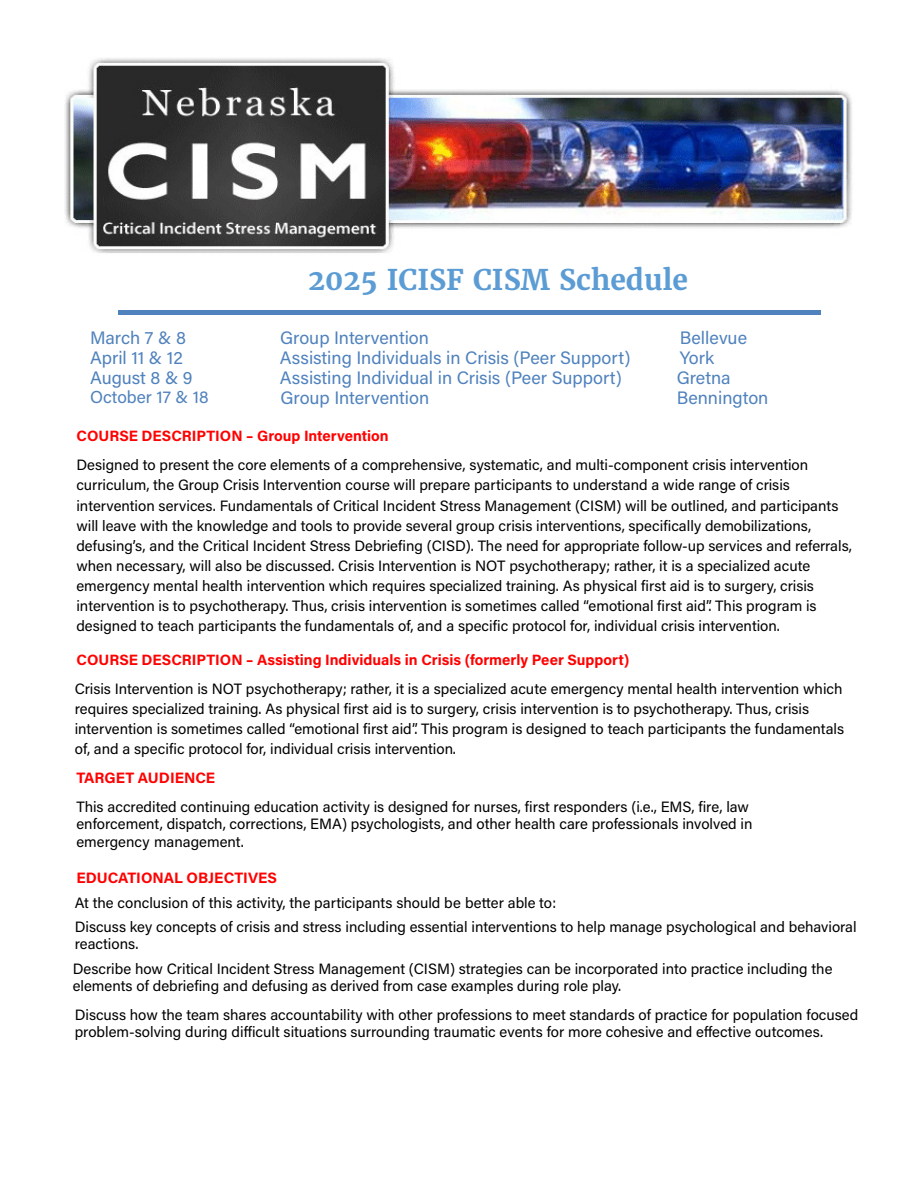
<style>
.page{position:relative;width:918px;height:1188px;background:#fff}
.page>*{position:absolute;margin:0;border:0;box-sizing:border-box;transform-origin:0 0}
.t1{font:700 28.5px "Merriweather";color:#5c9cd4}
.t2{font:18px/20.1px "Acumin Pro";color:#5082bd}
.t3{font:17.25px "Acumin Pro";color:#5082bd}
.t4{font:15px/20.1px "Acumin Pro";color:#000}
.t5{font:700 15px "Acumin Pro";color:#f00}
</style>
<div class="page">
<img style="left:65px;top:58px;width:787px;height:195px">
<div style="left:118px;top:310px;width:703px;height:5px;background:#5082bd"></div>
<p class="t2" style="left:90px;top:327px;width:104px">March 7 &amp; 8<br>April 11 &amp; 12<br>August 8 &amp; 9</p>
<p class="t3" style="left:90px;top:385px;width:120px">October 17 &amp; 18</p>
<h1 class="t1" style="left:308px;top:262px;width:382px">2025 ICISF CISM Schedule</h1>
<p class="t2" style="left:280px;top:327px;width:352px">Group Intervention<br>Assisting Individuals in Crisis (Peer Support)<br>Assisting Individual in Crisis (Peer Support)<br>Group Intervention</p>
<p class="t2" style="left:677px;top:327px;width:93px">Bellevue<br>York<br>Gretna<br>Bennington</p>
<p class="t5" style="left:76px;top:426px;width:314px">COURSE DESCRIPTION – Group Intervention</p>
<p class="t4" style="left:76px;top:454px;width:777px">Designed to present the core elements of a comprehensive, systematic, and multi-component crisis intervention curriculum, the Group Crisis Intervention course will prepare participants to understand a wide range of crisis intervention services. Fundamentals of Critical Incident Stress Management (CISM) will be outlined, and participants will leave with the knowledge and tools to provide several group crisis interventions, specifically demobilizations, defusing’s, and the Critical Incident Stress Debriefing (CISD). The need for appropriate follow-up services and referrals, when necessary, will also be discussed. Crisis Intervention is NOT psychotherapy; rather, it is a specialized acute emergency mental health intervention which requires specialized training. As physical first aid is to surgery, crisis intervention is to psychotherapy. Thus, crisis intervention is sometimes called “emotional first aid”. This program is designed to teach participants the fundamentals of, and a specific protocol for, individual crisis intervention.</p>
<p class="t5" style="left:76px;top:649px;width:555px">COURSE DESCRIPTION – Assisting Individuals in Crisis (formerly Peer Support)</p>
<p class="t4" style="left:75px;top:678px;width:771px">Crisis Intervention is NOT psychotherapy; rather, it is a specialized acute emergency mental health intervention which requires specialized training. As physical first aid is to surgery, crisis intervention is to psychotherapy. Thus, crisis intervention is sometimes called “emotional first aid”. This program is designed to teach participants the fundamentals of, and a specific protocol for, individual crisis intervention.</p>
<p class="t5" style="left:76px;top:767px;width:140px">TARGET AUDIENCE</p>
<p class="t4" style="left:76px;top:798px;width:678px;line-height:17.2px">This accredited continuing education activity is designed for nurses, first responders (i.e., EMS, fire, law enforcement, dispatch, corrections, EMA) psychologists, and other health care professionals involved in emergency management.</p>
<p class="t5" style="left:76px;top:868px;width:202px">EDUCATIONAL OBJECTIVES</p>
<p class="t4" style="left:75px;top:890px;width:784px;line-height:24.3px">At the conclusion of this activity, the participants should be better able to:<br>Discuss key concepts of crisis and stress including essential interventions to help manage psychological and behavioral</p>
<p class="t4" style="left:73px;top:931px;width:761px;line-height:24.3px">reactions.<br>Describe how Critical Incident Stress Management (CISM) strategies can be incorporated into practice including the</p>
<p class="t4" style="left:73px;top:975px;width:550px">elements of debriefing and defusing as derived from case examples during role play.</p>
<p class="t4" style="left:75px;top:1006px;width:785px;line-height:17.2px">Discuss how the team shares accountability with other professions to meet standards of practice for population focused problem-solving during difficult situations surrounding traumatic events for more cohesive and effective outcomes.</p>
</div>
